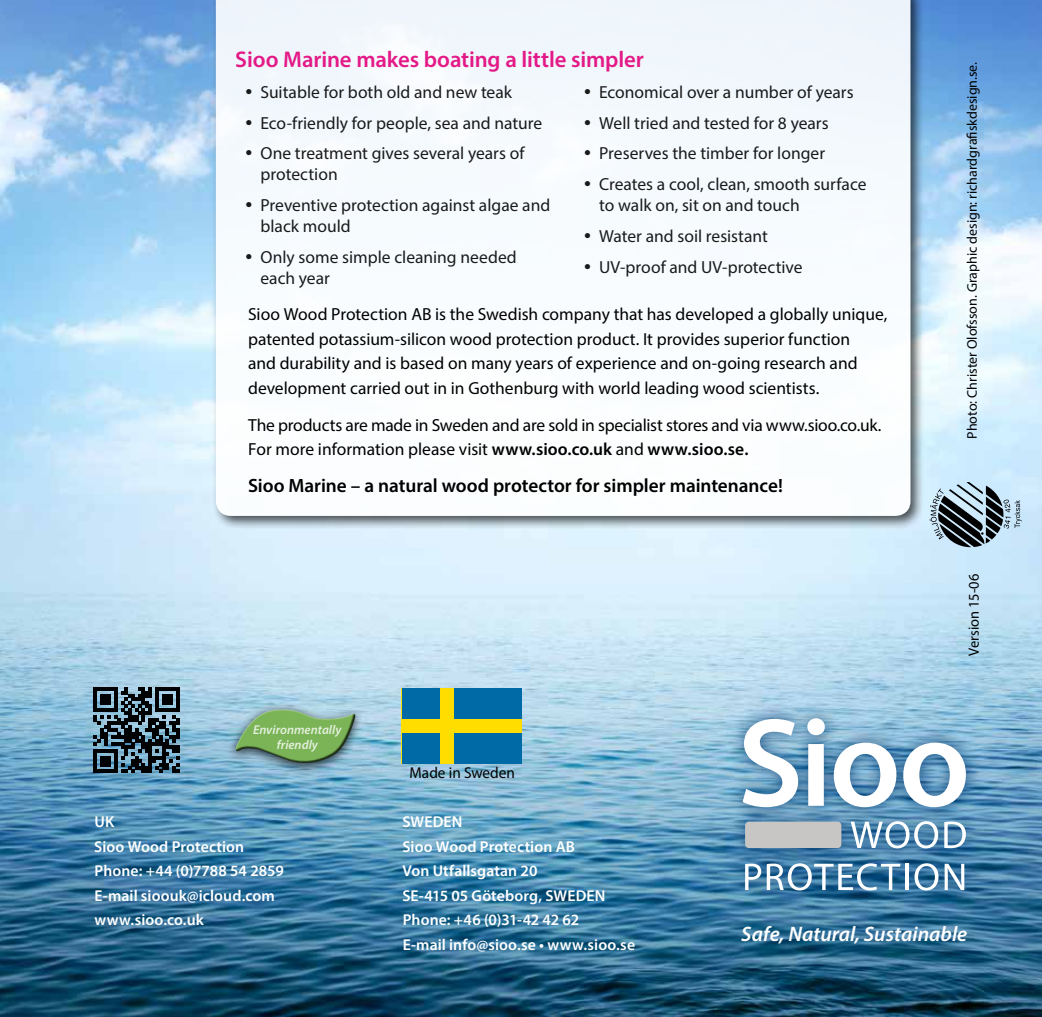
<style>
.page{position:relative;width:1042px;height:1017px;background:#fff}
.page>*{position:absolute;margin:0;border:0;box-sizing:border-box;transform-origin:0 0}
.t1{font:600 22.75px "Myriad Pro";letter-spacing:-.005em;color:#e2007a}
.t2{font:italic 600 21px "Myriad Pro";color:#fff}
.t3{font:600 19.25px "Myriad Pro";letter-spacing:-.005em;color:#000}
.t4{font:17.5px/21px "Myriad Pro";color:#000}
.t5{font:600 15.75px/24.5px "Myriad Pro";letter-spacing:.005em;color:#fff}
.t6{font:15.75px "Myriad Pro";color:#000}
.t7{font:14.88px "Myriad Pro";color:#000}
.t8{font:14px "Myriad Pro";color:#000}
.t9{font:italic 600 12.78px/15.2px "Myriad Pro";color:#fff;text-align:center}
.s1{font-size:24.5px}
.s2{font-weight:600}
</style>
<div class="page">
<img style="left:0;top:0;width:1042px;height:1017px">
<div style="left:727px;top:702px;width:255px;height:204px;background:#003871;opacity:.75"></div>
<div style="left:745px;top:822px;width:96px;height:26px;background:#c7c6c4;border-radius:4px"></div>
<svg style="left:742px;top:719px;width:56px;height:88px"></svg>
<svg style="left:807px;top:718px;width:18px;height:88px"></svg>
<svg style="left:834px;top:743px;width:62px;height:64px"></svg>
<svg style="left:903px;top:743px;width:63px;height:64px"></svg>
<svg style="left:851px;top:821px;width:87px;height:27px"></svg>
<svg style="left:944px;top:821px;width:22px;height:27px"></svg>
<svg style="left:745px;top:864px;width:16px;height:26px"></svg>
<svg style="left:767px;top:863px;width:133px;height:27px"></svg>
<hr style="left:905px;top:864px;width:3px;height:26px;background:#fff">
<svg style="left:914px;top:863px;width:24px;height:27px"></svg>
<svg style="left:944px;top:864px;width:20px;height:26px"></svg>
<div style="left:227px;top:702px;width:137px;height:73px;background:#000;opacity:.75"></div>
<svg style="left:229px;top:698px;width:133px;height:76px"></svg>
<div style="left:402px;top:688px;width:120px;height:75px;background:#fd0"></div>
<div style="left:402px;top:688px;width:37px;height:30px;background:#006aa7"></div>
<div style="left:402px;top:733px;width:37px;height:30px;background:#006aa7"></div>
<div style="left:454px;top:688px;width:68px;height:30px;background:#006aa7"></div>
<div style="left:454px;top:733px;width:68px;height:30px;background:#006aa7"></div>
<div style="left:211px;top:0;width:714px;height:530px;background:#000;opacity:.75"></div>
<svg style="left:216px;top:0;width:694px;height:516px"></svg>
<svg style="left:94px;top:687px;width:85px;height:86px"></svg>
<svg style="left:929px;top:482px;width:92px;height:65px"></svg>
<h1 class="t1" style="left:236px;top:45px;width:410px">Sioo Marine makes boating a little simpler</h1>
<p class="t4" style="left:246px;top:81px;width:268px"><span class="s1">•</span> Suitable for both old and new teak</p>
<p class="t4" style="left:246px;top:112px;width:298px"><span class="s1">•</span> Eco-friendly for people, sea and nature</p>
<p class="t4" style="left:260px;top:143px;width:265px;text-indent:-15px"><span class="s1">•</span> One treatment gives several years of protection</p>
<p class="t4" style="left:260px;top:195px;width:291px;text-indent:-15px"><span class="s1">•</span> Preventive protection against algae and black mould</p>
<p class="t4" style="left:260px;top:247px;width:258px;text-indent:-15px"><span class="s1">•</span> Only some simple cleaning needed each year</p>
<p class="t4" style="left:584px;top:81px;width:271px"><span class="s1">•</span> Economical over a number of years</p>
<p class="t4" style="left:584px;top:112px;width:246px"><span class="s1">•</span> Well tried and tested for 8 years</p>
<p class="t4" style="left:584px;top:143px;width:242px"><span class="s1">•</span> Preserves the timber for longer</p>
<p class="t4" style="left:599px;top:174px;width:269px;text-indent:-15px"><span class="s1">•</span> Creates a cool, clean, smooth surface to walk on, sit on and touch</p>
<p class="t4" style="left:584px;top:226px;width:185px"><span class="s1">•</span> Water and soil resistant</p>
<p class="t4" style="left:584px;top:257px;width:220px"><span class="s1">•</span> UV-proof and UV-protective</p>
<p class="t4" style="left:248px;top:302px;width:641px;line-height:24.5px">Sioo Wood Protection AB is the Swedish company that has developed a globally unique, patented potassium-silicon wood protection product. It provides superior function<br>and durability and is based on many years of experience and on-going research and development carried out in in Gothenburg with world leading wood scientists.</p>
<p class="t4" style="left:248px;top:412px;width:635px;line-height:24.5px">The products are made in Sweden and are sold in specialist stores and via www.sioo.co.uk.<br>For more information please visit <span class="s2">www.sioo.co.uk</span> and <span class="s2">www.sioo.se.</span></p>
<p class="t3" style="left:248px;top:473px;width:536px">Sioo Marine – a natural wood protector for simpler maintenance!</p>
<p class="t9" style="left:253px;top:721px;width:90px">Environmentally friendly</p>
<p class="t6" style="left:409px;top:763px;width:107px">Made in Sweden</p>
<p class="t8" style="left:963px;top:439px;width:378px;rotate:-90deg">Photo: Christer Olofsson. Graphic design: richardgrafiskdesign.se.</p>
<p class="t7" style="left:964px;top:655px;width:83px;rotate:-90deg">Version 15-06</p>
<p class="t5" style="left:94px;top:809px;width:191px">UK<br>Sioo Wood Protection<br>Phone: +44 (0)7788 54 2859<br>E-mail sioouk@icloud.com www.sioo.co.uk</p>
<p class="t5" style="left:402px;top:809px;width:234px">SWEDEN<br>Sioo Wood Protection AB<br>Von Utfallsgatan 20<br>SE-415 05 Göteborg, SWEDEN<br>Phone: +46 (0)31-42 42 62<br>E-mail info@sioo.se • www.sioo.se</p>
<p class="t2" style="left:741px;top:920px;width:228px">Safe, Natural, Sustainable</p>
</div>
